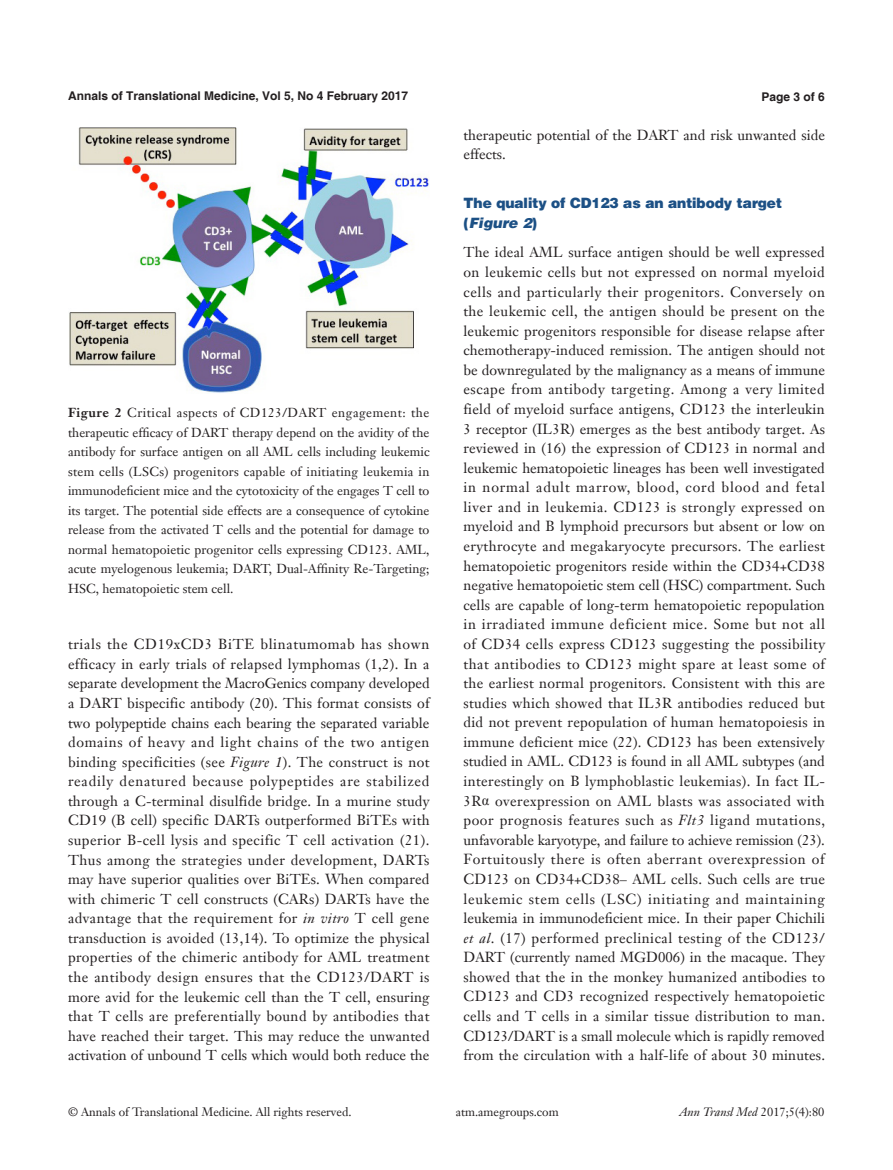
<style>
.page{position:relative;width:893px;height:1170px;background:#fff}
.page>*{position:absolute;margin:0;border:0;box-sizing:border-box;transform-origin:0 0}
.t1{font:14.25px/19.5px "Janson Text LT";color:#231f20;text-align:justify}
.一级标题正体{font:900 14.25px/19.6px "Helvetica";color:#1c5085}
.t2{font:12.75px/19.5px "Janson Text LT";color:#231f20;text-align:justify}
.t3{font:12px "Janson Text LT";color:#231f20}
.t4{font:700 12px "Helvetica";color:#231f20}
.t5{font:italic 12px "Janson Text LT";color:#231f20}
.s1{font-weight:700}
.s2{font-style:italic}
.s3{font-family:"Times New Roman"}
.s4{font-style:normal}
</style>
<div class="page">
<img style="left:69px;top:128px;width:360px;height:265px">
<p class="t4" style="left:68px;top:88px;width:342px">Annals of Translational Medicine, Vol 5, No 4 February 2017</p>
<p class="t4" style="left:762px;top:89px;width:65px">Page 3 of 6</p>
<p class="t2" style="left:68px;top:403px;width:363px"><span class="s1">Figure 2</span> Critical aspects of CD123/DART engagement: the therapeutic efficacy of DART therapy depend on the avidity of the antibody for surface antigen on all AML cells including leukemic stem cells (LSCs) progenitors capable of initiating leukemia in immunodeficient mice and the cytotoxicity of the engages T cell to its target. The potential side effects are a consequence of cytokine release from the activated T cells and the potential for damage to normal hematopoietic progenitor cells expressing CD123. AML, acute myelogenous leukemia; DART, Dual-Affinity Re-Targeting; HSC, hematopoietic stem cell.</p>
<p class="t1" style="left:68px;top:634px;width:363px">trials the CD19xCD3 BiTE blinatumomab has shown efficacy in early trials of relapsed lymphomas (1,2). In a separate development the MacroGenics company developed a DART bispecific antibody (20). This format consists of two polypeptide chains each bearing the separated variable domains of heavy and light chains of the two antigen binding specificities (see <span class="s2">Figure 1</span>). The construct is not readily denatured because polypeptides are stabilized through a C-terminal disulfide bridge. In a murine study CD19 (B cell) specific DARTs outperformed BiTEs with superior B-cell lysis and specific T cell activation (21).<br>Thus among the strategies under development, DARTs may have superior qualities over BiTEs. When compared with chimeric T cell constructs (CARs) DARTs have the advantage that the requirement for <span class="s2">in vitro</span> T cell gene transduction is avoided (13,14). To optimize the physical properties of the chimeric antibody for AML treatment the antibody design ensures that the CD123/DART is more avid for the leukemic cell than the T cell, ensuring that T cells are preferentially bound by antibodies that have reached their target. This may reduce the unwanted activation of unbound T cells which would both reduce the</p>
<p class="t1" style="left:463px;top:125px;width:363px">therapeutic potential of the DART and risk unwanted side effects.</p>
<p class="一级标题正体" style="left:463px;top:193px;width:320px">The quality of CD123 as an antibody target (<span class="s2">Figure 2</span>)</p>
<p class="t1" style="left:463px;top:242px;width:363px">The ideal AML surface antigen should be well expressed on leukemic cells but not expressed on normal myeloid cells and particularly their progenitors. Conversely on the leukemic cell, the antigen should be present on the leukemic progenitors responsible for disease relapse after chemotherapy-induced remission. The antigen should not be downregulated by the malignancy as a means of immune escape from antibody targeting. Among a very limited field of myeloid surface antigens, CD123 the interleukin 3 receptor (IL3R) emerges as the best antibody target. As reviewed in (16) the expression of CD123 in normal and leukemic hematopoietic lineages has been well investigated in normal adult marrow, blood, cord blood and fetal liver and in leukemia. CD123 is strongly expressed on myeloid and B lymphoid precursors but absent or low on erythrocyte and megakaryocyte precursors. The earliest hematopoietic progenitors reside within the CD34+CD38 negative hematopoietic stem cell (HSC) compartment. Such cells are capable of long-term hematopoietic repopulation in irradiated immune deficient mice. Some but not all of CD34 cells express CD123 suggesting the possibility that antibodies to CD123 might spare at least some of the earliest normal progenitors. Consistent with this are studies which showed that IL3R antibodies reduced but did not prevent repopulation of human hematopoiesis in immune deficient mice (22). CD123 has been extensively studied in AML. CD123 is found in all AML subtypes (and interestingly on B lymphoblastic leukemias). In fact IL-3R<span class="s3">α</span> overexpression on AML blasts was associated with poor prognosis features such as <span class="s2">Flt3</span> ligand mutations, unfavorable karyotype, and failure to achieve remission (23).<br>Fortuitously there is often aberrant overexpression of CD123 on CD34+CD38– AML cells. Such cells are true leukemic stem cells (LSC) initiating and maintaining leukemia in immunodeficient mice. In their paper Chichili <span class="s2">et al</span>. (17) performed preclinical testing of the CD123/ DART (currently named MGD006) in the macaque. They showed that the in the monkey humanized antibodies to CD123 and CD3 recognized respectively hematopoietic cells and T cells in a similar tissue distribution to man.<br>CD123/DART is a small molecule which is rapidly removed from the circulation with a half-life of about 30 minutes.</p>
<p class="t3" style="left:68px;top:1104px;width:285px">© Annals of Translational Medicine. All rights reserved.</p>
<p class="t3" style="left:456px;top:1104px;width:104px">atm.amegroups.com</p>
<p class="t5" style="left:679px;top:1104px;width:147px">Ann Transl Med <span class="s4">2017;5(4):80</span></p>
</div>
